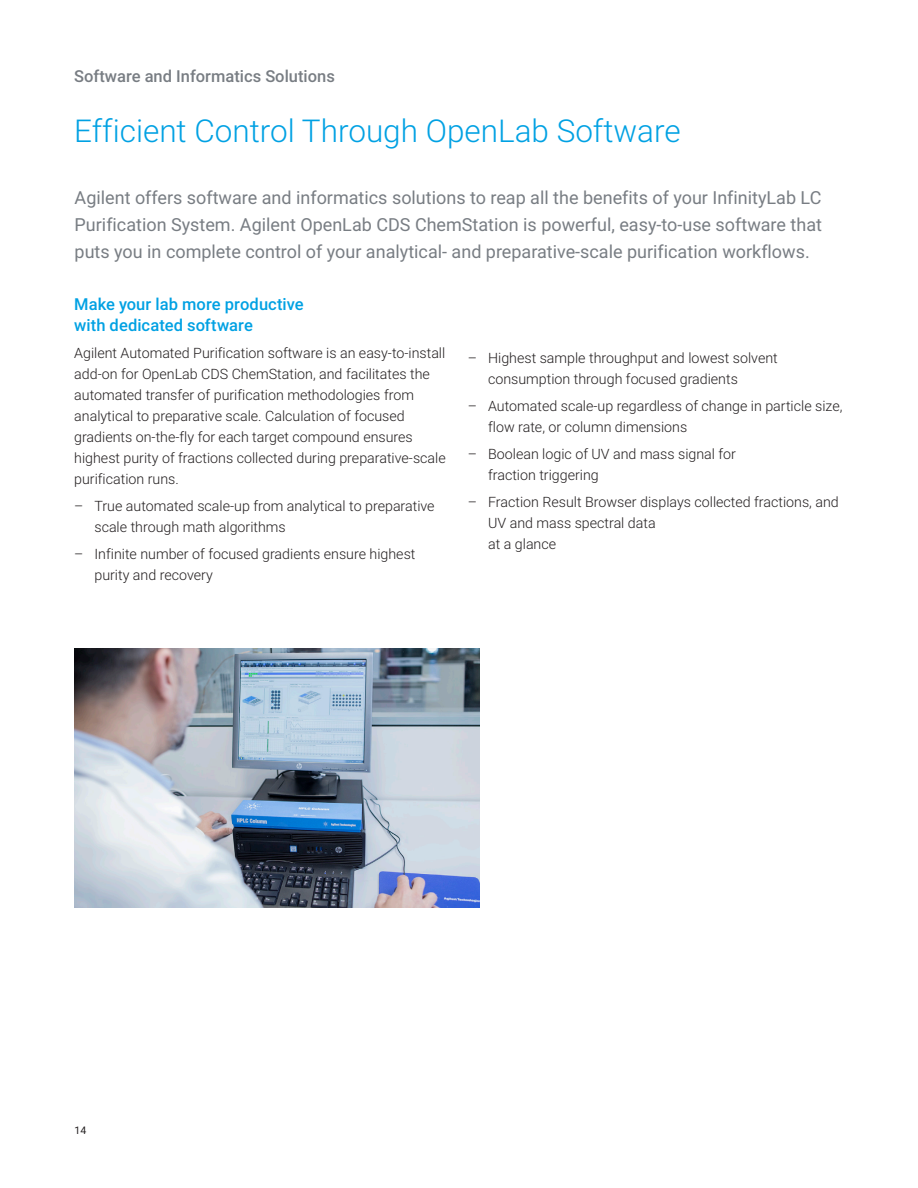
<style>
.page{position:relative;width:918px;height:1188px;background:#fff}
.page>*{position:absolute;margin:0;border:0;box-sizing:border-box;transform-origin:0 0}
.BROCHURE_int_head_bl{font:300 31.5px "Roboto";color:#00a1e3}
.BROCHURE_paragraph_g{font:18px/27px "Roboto";color:#787d83;text-align:justify}
.BROCHURE_subhead_blu{font:500 16.5px/21px "Roboto";letter-spacing:.005em;color:#00a1e3}
.BROCHURE_header{font:500 16.5px "Roboto";color:#787d83}
.BROCHURE_text_black{font:300 14.25px/21px "Roboto";color:#231f20}
.t1{font:10.5px "Roboto";color:#231f20}
</style>
<div class="page">
<img style="left:74px;top:648px;width:405px;height:259px">
<p class="BROCHURE_header" style="left:74px;top:64px;width:262px">Software and Informatics Solutions</p>
<p class="BROCHURE_int_head_bl" style="left:74px;top:109px;width:608px">Efficient Control Through OpenLab Software</p>
<p class="BROCHURE_paragraph_g" style="left:75px;top:184px;width:749px">Agilent offers software and informatics solutions to reap all the benefits of your InfinityLab LC Purification System. Agilent OpenLab CDS ChemStation is powerful, easy-to-use software that puts you in complete control of your analytical- and preparative-scale purification workflows.</p>
<p class="BROCHURE_subhead_blu" style="left:74px;top:293px;width:231px">Make your lab more productive with dedicated software</p>
<p class="BROCHURE_text_black" style="left:74px;top:342px;width:373px">Agilent Automated Purification software is an easy-to-install add-on for OpenLab CDS ChemStation, and facilitates the automated transfer of purification methodologies from analytical to preparative scale. Calculation of focused gradients on-the-fly for each target compound ensures highest purity of fractions collected during preparative-scale purification runs.</p>
<p class="BROCHURE_text_black" style="left:94px;top:495px;width:342px;text-indent:-20px">– True automated scale-up from analytical to preparative scale through math algorithms</p>
<p class="BROCHURE_text_black" style="left:94px;top:543px;width:322px;text-indent:-20px">– Infinite number of focused gradients ensure highest purity and recovery</p>
<p class="BROCHURE_text_black" style="left:488px;top:347px;width:291px;text-indent:-20px">– Highest sample throughput and lowest solvent consumption through focused gradients</p>
<p class="BROCHURE_text_black" style="left:488px;top:395px;width:356px;text-indent:-20px">– Automated scale-up regardless of change in particle size, flow rate, or column dimensions</p>
<p class="BROCHURE_text_black" style="left:488px;top:443px;width:249px;text-indent:-20px">– Boolean logic of UV and mass signal for fraction triggering</p>
<p class="BROCHURE_text_black" style="left:488px;top:491px;width:352px;text-indent:-20px">– Fraction Result Browser displays collected fractions, and<br>UV and mass spectral data<br>at a glance</p>
<p class="t1" style="left:75px;top:1123px;width:13px">14</p>
</div>
